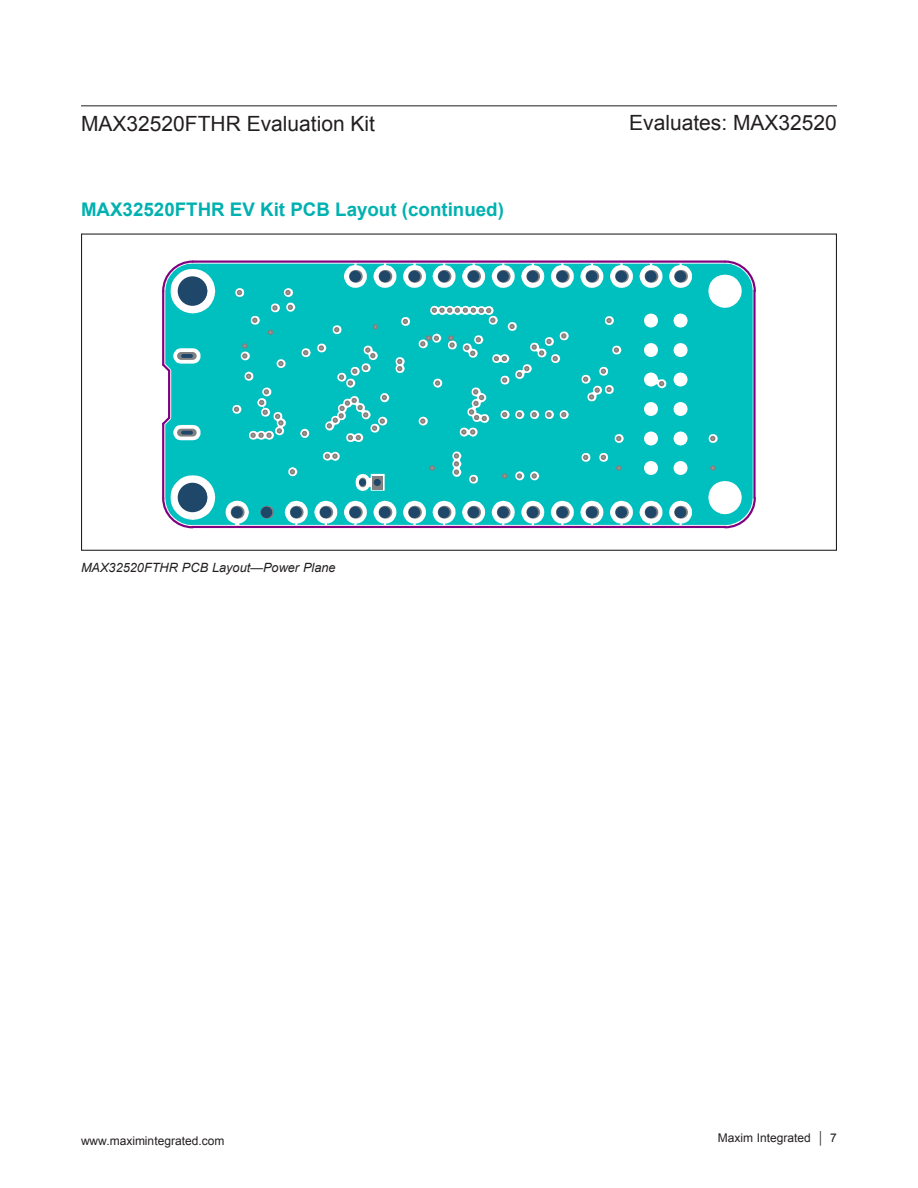
<style>
.page{position:relative;width:918px;height:1188px;background:#fff}
.page>*{position:absolute;margin:0;border:0;box-sizing:border-box;transform-origin:0 0}
.t1{font:21px "Arial";color:#231f20}
.t2{font:700 18.75px "Arial";color:#00b1b0}
.t3{font:italic 12.75px "Arial";color:#231f20}
.t4{font:12px "Arial";color:#231f20}
</style>
<div class="page">
<hr style="left:81px;top:105px;width:756px;height:1px;background:#231f20">
<svg style="left:162px;top:420px;width:3px;height:7px"></svg>
<hr style="left:162px;top:424px;width:2px;height:74px;background:#800080">
<hr style="left:162px;top:291px;width:2px;height:74px;background:#800080">
<hr style="left:753px;top:291px;width:3px;height:207px;background:#800080">
<hr style="left:192px;top:526px;width:533px;height:2px;background:#800080">
<hr style="left:193px;top:261px;width:532px;height:2px;background:#800080">
<svg style="left:723px;top:496px;width:33px;height:33px"></svg>
<svg style="left:723px;top:260px;width:33px;height:33px"></svg>
<svg style="left:165px;top:264px;width:588px;height:261px;background:#1ec5c5"></svg>
<svg style="left:430px;top:465px;width:5px;height:6px"></svg>
<svg style="left:583px;top:455px;width:5px;height:5px"></svg>
<svg style="left:471px;top:477px;width:5px;height:5px"></svg>
<svg style="left:659px;top:381px;width:5px;height:5px"></svg>
<svg style="left:601px;top:455px;width:5px;height:5px"></svg>
<svg style="left:606px;top:318px;width:6px;height:5px"></svg>
<svg style="left:454px;top:453px;width:5px;height:22px"></svg>
<svg style="left:397px;top:359px;width:5px;height:12px"></svg>
<svg style="left:403px;top:319px;width:5px;height:5px"></svg>
<svg style="left:303px;top:350px;width:5px;height:5px"></svg>
<svg style="left:246px;top:374px;width:5px;height:5px"></svg>
<svg style="left:290px;top:469px;width:5px;height:5px"></svg>
<svg style="left:278px;top:361px;width:6px;height:5px"></svg>
<svg style="left:250px;top:389px;width:34px;height:49px;background:#3fc3c3"></svg>
<svg style="left:334px;top:327px;width:5px;height:5px"></svg>
<svg style="left:288px;top:305px;width:5px;height:5px"></svg>
<svg style="left:285px;top:290px;width:6px;height:5px"></svg>
<svg style="left:339px;top:369px;width:18px;height:17px"></svg>
<svg style="left:363px;top:365px;width:5px;height:5px"></svg>
<svg style="left:302px;top:431px;width:5px;height:5px"></svg>
<svg style="left:234px;top:407px;width:5px;height:5px"></svg>
<svg style="left:502px;top:473px;width:5px;height:6px"></svg>
<svg style="left:517px;top:473px;width:5px;height:6px"></svg>
<svg style="left:532px;top:473px;width:5px;height:6px"></svg>
<svg style="left:242px;top:343px;width:5px;height:16px"></svg>
<svg style="left:710px;top:436px;width:5px;height:5px"></svg>
<svg style="left:616px;top:436px;width:5px;height:5px"></svg>
<svg style="left:616px;top:465px;width:5px;height:6px"></svg>
<svg style="left:710px;top:465px;width:5px;height:6px"></svg>
<svg style="left:268px;top:330px;width:5px;height:5px"></svg>
<svg style="left:252px;top:318px;width:6px;height:5px"></svg>
<svg style="left:272px;top:305px;width:6px;height:6px"></svg>
<svg style="left:237px;top:290px;width:5px;height:5px"></svg>
<svg style="left:365px;top:347px;width:10px;height:11px"></svg>
<svg style="left:614px;top:347px;width:5px;height:6px"></svg>
<svg style="left:583px;top:369px;width:29px;height:31px"></svg>
<svg style="left:373px;top:324px;width:5px;height:5px"></svg>
<svg style="left:325px;top:454px;width:13px;height:5px"></svg>
<svg style="left:420px;top:308px;width:146px;height:127px;background:#1bc1c1"></svg>
<svg style="left:327px;top:395px;width:60px;height:45px;background:#39c3c3"></svg>
<svg style="left:319px;top:345px;width:5px;height:6px"></svg>
<div style="left:359px;top:479px;width:7px;height:7px;background:#1f4769;border-radius:50%"></div>
<div style="left:261px;top:507px;width:11px;height:11px;background:#1f4769;border-radius:50%"></div>
<div style="left:379px;top:507px;width:12px;height:11px;background:#1f4769;border-radius:50%"></div>
<div style="left:379px;top:271px;width:12px;height:11px;background:#1f4769;border-radius:50%"></div>
<div style="left:497px;top:507px;width:12px;height:11px;background:#1f4769;border-radius:50%"></div>
<div style="left:497px;top:271px;width:12px;height:11px;background:#1f4769;border-radius:50%"></div>
<div style="left:616px;top:507px;width:11px;height:11px;background:#1f4769;border-radius:50%"></div>
<div style="left:616px;top:271px;width:11px;height:11px;background:#1f4769;border-radius:50%"></div>
<svg style="left:372px;top:476px;width:11px;height:13px"></svg>
<div style="left:374px;top:479px;width:7px;height:7px;background:#1f4769;border-radius:50%"></div>
<div style="left:231px;top:507px;width:12px;height:11px;background:#1f4769;border-radius:50%"></div>
<div style="left:349px;top:507px;width:12px;height:11px;background:#1f4769;border-radius:50%"></div>
<div style="left:320px;top:507px;width:11px;height:11px;background:#1f4769;border-radius:50%"></div>
<div style="left:349px;top:271px;width:12px;height:11px;background:#1f4769;border-radius:50%"></div>
<div style="left:438px;top:507px;width:12px;height:11px;background:#1f4769;border-radius:50%"></div>
<div style="left:409px;top:507px;width:11px;height:11px;background:#1f4769;border-radius:50%"></div>
<div style="left:438px;top:271px;width:12px;height:11px;background:#1f4769;border-radius:50%"></div>
<div style="left:409px;top:271px;width:11px;height:11px;background:#1f4769;border-radius:50%"></div>
<div style="left:556px;top:507px;width:12px;height:11px;background:#1f4769;border-radius:50%"></div>
<div style="left:527px;top:507px;width:11px;height:11px;background:#1f4769;border-radius:50%"></div>
<div style="left:556px;top:271px;width:12px;height:11px;background:#1f4769;border-radius:50%"></div>
<div style="left:527px;top:271px;width:11px;height:11px;background:#1f4769;border-radius:50%"></div>
<div style="left:645px;top:507px;width:12px;height:11px;background:#1f4769;border-radius:50%"></div>
<div style="left:586px;top:507px;width:11px;height:11px;background:#1f4769;border-radius:50%"></div>
<div style="left:645px;top:271px;width:12px;height:11px;background:#1f4769;border-radius:50%"></div>
<div style="left:586px;top:271px;width:11px;height:11px;background:#1f4769;border-radius:50%"></div>
<div style="left:675px;top:507px;width:11px;height:11px;background:#1f4769;border-radius:50%"></div>
<div style="left:675px;top:271px;width:11px;height:11px;background:#1f4769;border-radius:50%"></div>
<svg style="left:181px;top:429px;width:12px;height:8px"></svg>
<svg style="left:183px;top:431px;width:8px;height:4px"></svg>
<div style="left:468px;top:507px;width:11px;height:11px;background:#1f4769;border-radius:50%"></div>
<div style="left:290px;top:507px;width:12px;height:11px;background:#1f4769;border-radius:50%"></div>
<svg style="left:181px;top:352px;width:12px;height:8px"></svg>
<svg style="left:183px;top:354px;width:8px;height:4px"></svg>
<div style="left:468px;top:271px;width:11px;height:11px;background:#1f4769;border-radius:50%"></div>
<svg style="left:162px;top:260px;width:33px;height:45px"></svg>
<div style="left:178px;top:276px;width:29px;height:30px;background:#1f4769;border-radius:50%"></div>
<svg style="left:162px;top:484px;width:33px;height:45px"></svg>
<div style="left:178px;top:483px;width:29px;height:29px;background:#1f4769;border-radius:50%"></div>
<p class="t1" style="left:81px;top:109px;width:296px">MAX32520FTHR Evaluation Kit</p>
<p class="t1" style="left:629px;top:108px;width:209px">Evaluates: MAX32520</p>
<p class="t2" style="left:81px;top:197px;width:424px">MAX32520FTHR EV Kit PCB Layout (continued)</p>
<p class="t3" style="left:81px;top:559px;width:256px">MAX32520FTHR PCB Layout—Power Plane</p>
<p class="t4" style="left:81px;top:1133px;width:145px">www.maximintegrated.com</p>
<p class="t4" style="left:718px;top:1130px;width:121px">Maxim Integrated │ 7</p>
</div>
